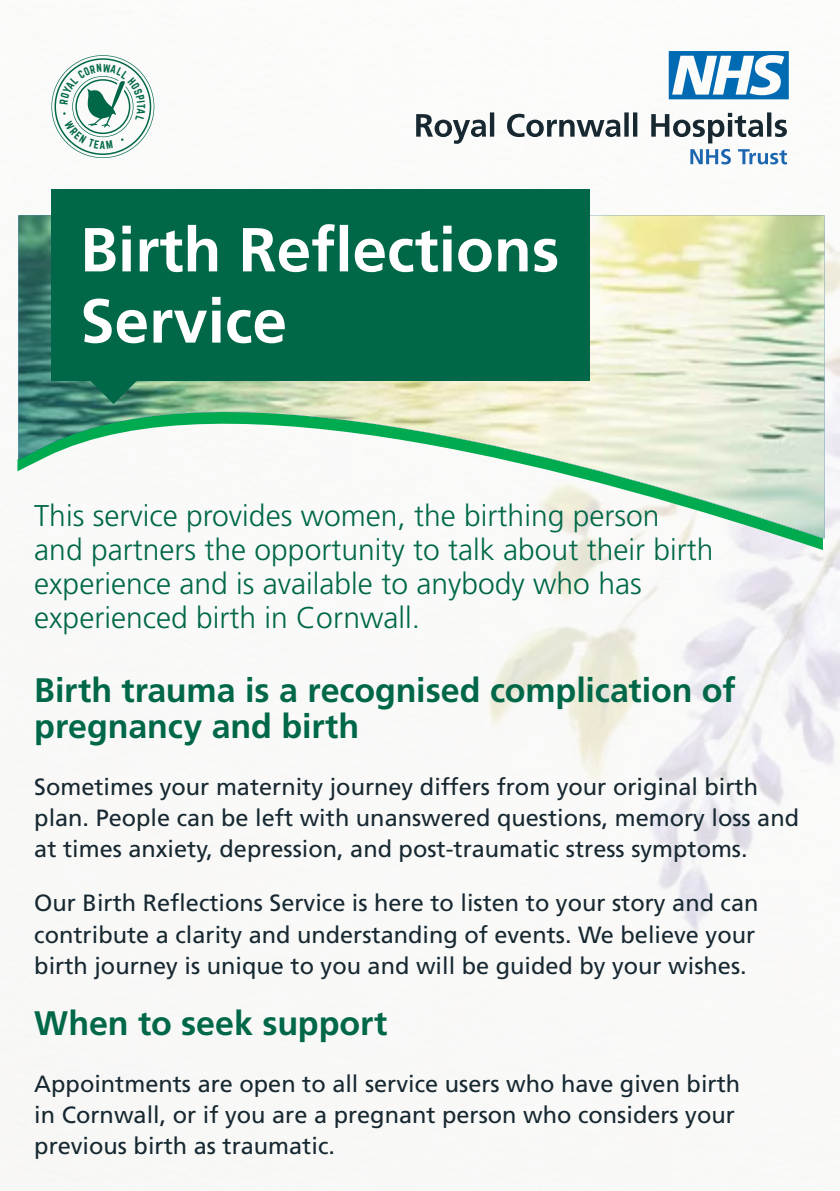
<style>
.page{position:relative;width:840px;height:1191px;background:#fff}
.page>*{position:absolute;margin:0;border:0;box-sizing:border-box;transform-origin:0 0}
.t1{font:700 62px/71.2px "Frutiger LT Std";color:#fff}
.t2{font:700 34px/36px "Frutiger LT Std";letter-spacing:-.005em;color:#006848}
.t3{font:300 30px/34px "Frutiger LT Std";color:#006848}
.t4{font:23.6px/31.2px "Frutiger LT Std";color:#172831}
</style>
<div class="page">
<img style="left:14px;top:51px;width:825px;height:1075px">
<svg style="left:17px;top:359px;width:805px;height:191px"></svg>
<img style="left:18px;top:215px;width:805px;height:323px">
<svg style="left:668px;top:51px;width:120px;height:48px"></svg>
<svg style="left:416px;top:112px;width:78px;height:32px"></svg>
<svg style="left:507px;top:112px;width:279px;height:31px"></svg>
<svg style="left:690px;top:149px;width:40px;height:15px"></svg>
<svg style="left:737px;top:149px;width:49px;height:15px"></svg>
<div style="left:51px;top:189px;width:539px;height:191px;background:#006848"></div>
<svg style="left:90px;top:380px;width:47px;height:24px"></svg>
<svg style="left:51px;top:55px;width:103px;height:103px"></svg>
<h1 class="t1" style="left:80px;top:214px;width:480px">Birth Reflections<br>Service</h1>
<p class="t3" style="left:34px;top:499px;width:680px">This service provides women, the birthing person and partners the opportunity to talk about their birth experience and is available to anybody who has experienced birth in Cornwall.</p>
<h2 class="t2" style="left:34px;top:672px;width:702px">Birth trauma is a recognised complication of pregnancy and birth</h2>
<p class="t4" style="left:34px;top:771px;width:765px">Sometimes your maternity journey differs from your original birth plan. People can be left with unanswered questions, memory loss and at times anxiety, depression, and post-traumatic stress symptoms.</p>
<p class="t4" style="left:34px;top:887px;width:725px">Our Birth Reflections Service is here to listen to your story and can contribute a clarity and understanding of events. We believe your birth journey is unique to you and will be guided by your wishes.</p>
<h2 class="t2" style="left:34px;top:1005px;width:354px">When to seek support</h2>
<p class="t4" style="left:34px;top:1068px;width:707px">Appointments are open to all service users who have given birth in Cornwall, or if you are a pregnant person who considers your previous birth as traumatic.</p>
</div>
